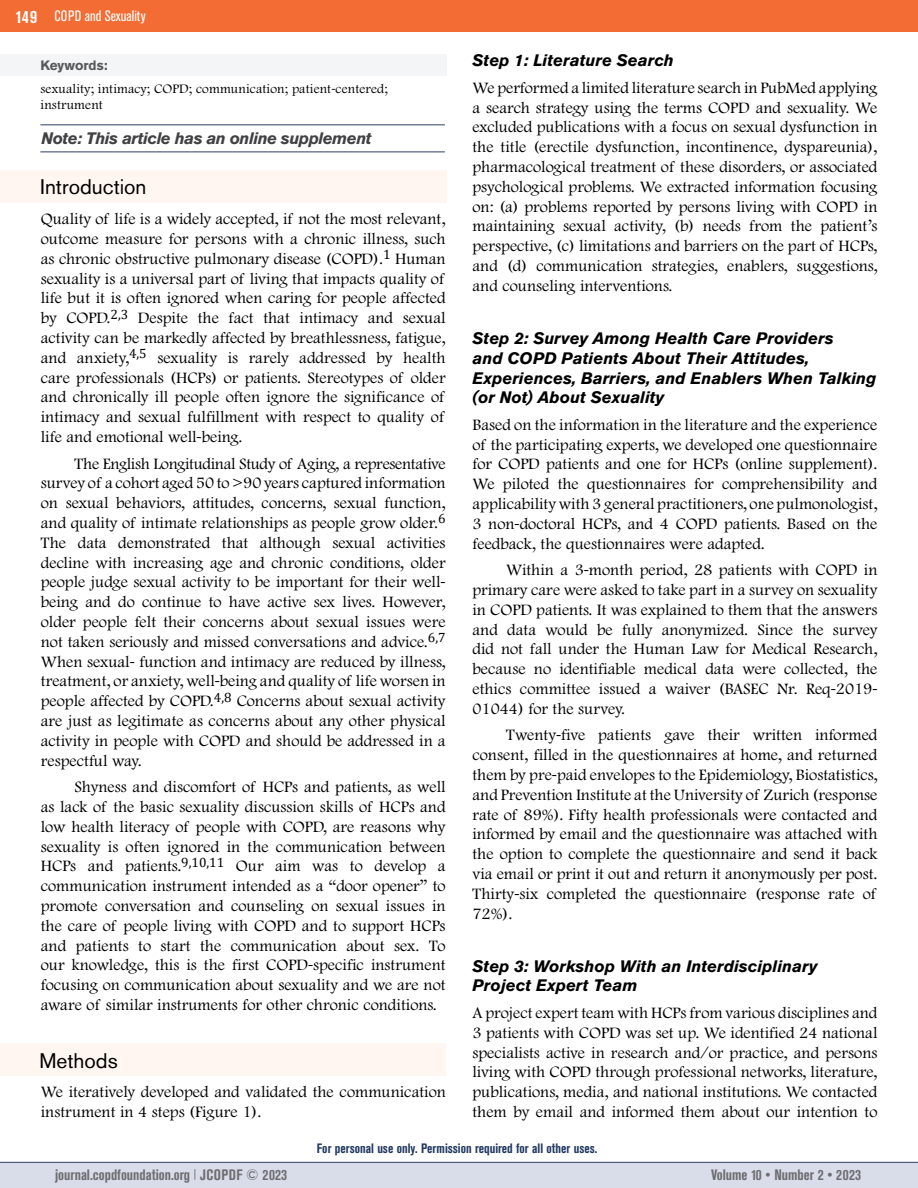
<style>
.page{position:relative;width:918px;height:1188px;background:#fff}
.page>*{position:absolute;margin:0;border:0;box-sizing:border-box;transform-origin:0 0}
.t1{font:21px "Akzidenz Grotesk BQ";color:#000101}
.t2{font:300 16.5px/19.8px "Footlight MT Pro";color:#000;text-align:justify}
.t3{font:italic 700 16.5px/19.8px "Akzidenz Grotesk BQ";color:#000}
.t4{font:italic 700 16.5px "Akzidenz Grotesk BQ";letter-spacing:-.03em;color:#414042}
.t5{font:700 condensed 15px "Akzidenz Grotesk BE";color:#6d6e71}
.t6{font:condensed 15px "Akzidenz Grotesk BE";color:#fff}
.t7{font:300 13.5px/16.2px "Footlight MT Pro";letter-spacing:.01em;color:#000}
.t8{font:700 condensed 13.5px "Akzidenz Grotesk BE";color:#213861}
.t9{font:700 13.5px "Akzidenz Grotesk BE";color:#58595b}
.s1{font-weight:700;font-size:18px}
.s2{font-family:"Myriad Pro";font-weight:400}
</style>
<div class="page">
<div style="left:0;top:1162px;width:918px;height:26px;background:#d9dce9"></div>
<div style="left:0;top:0;width:918px;height:32px;background:#f36c33"></div>
<hr style="left:0;top:1162px;width:918px;height:1px;background:#34416b">
<div style="left:0;top:170px;width:446px;height:33px;background:#fff6f1"></div>
<hr style="left:40px;top:125px;width:405px;height:1px;background:#2c3e61">
<hr style="left:40px;top:152px;width:405px;height:1px;background:#2c3e61">
<div style="left:0;top:1043px;width:446px;height:33px;background:#fff6f1"></div>
<div style="left:0;top:54px;width:446px;height:22px;background:#f4f5f7"></div>
<p class="t6" style="left:16px;top:8px;width:132px"><span class="s1">149</span> COPD and Sexuality</p>
<p class="t9" style="left:40px;top:57px;width:69px">Keywords:</p>
<p class="t3" style="left:472px;top:50px;width:203px">Step 1: Literature Search</p>
<p class="t2" style="left:472px;top:78px;width:407px">We performed a limited literature search in PubMed applying a search strategy using the terms COPD and sexuality. We excluded publications with a focus on sexual dysfunction in the title (erectile dysfunction, incontinence, dyspareunia), pharmacological treatment of these disorders, or associated psychological problems. We extracted information focusing on: (a) problems reported by persons living with COPD in maintaining sexual activity, (b) needs from the patient’s perspective, (c) limitations and barriers on the part of HCPs, and (d) communication strategies, enablers, suggestions, and counseling interventions.</p>
<p class="t3" style="left:472px;top:328px;width:405px">Step 2: Survey Among Health Care Providers<br>and COPD Patients About Their Attitudes, Experiences, Barriers, and Enablers When Talking (or Not) About Sexuality</p>
<p class="t2" style="left:472px;top:415px;width:407px">Based on the information in the literature and the experience of the participating experts, we developed one questionnaire for COPD patients and one for HCPs (online supplement).<br>We piloted the questionnaires for comprehensibility and applicability with 3 general practitioners, one pulmonologist, 3 non<span class="s2">-</span>doctoral HCPs, and 4 COPD patients. Based on the feedback, the questionnaires were adapted.</p>
<p class="t2" style="left:472px;top:561px;width:407px;text-indent:34px">Within a 3<span class="s2">-</span>month period, 28 patients with COPD in primary care were asked to take part in a survey on sexuality in COPD patients. It was explained to them that the answers and data would be fully anonymized. Since the survey did not fall under the Human Law for Medical Research, because no identifiable medical data were collected, the ethics committee issued a waiver (BASEC Nr. Req<span class="s2">-</span>2019<span class="s2">- </span>01044) for the survey.</p>
<p class="t2" style="left:472px;top:726px;width:407px;text-indent:34px">Twenty<span class="s2">-</span>five patients gave their written informed consent, filled in the questionnaires at home, and returned them by pre<span class="s2">-</span>paid envelopes to the Epidemiology, Biostatistics, and Prevention Institute at the University of Zurich (response rate of 89%). Fifty health professionals were contacted and informed by email and the questionnaire was attached with the option to complete the questionnaire and send it back via email or print it out and return it anonymously per post.<br>Thirty<span class="s2">-</span>six completed the questionnaire (response rate of 72%).</p>
<p class="t3" style="left:472px;top:956px;width:346px">Step 3: Workshop With an Interdisciplinary<br>Project Expert Team</p>
<p class="t2" style="left:472px;top:1003px;width:407px">A project expert team with HCPs from various disciplines and 3 patients with COPD was set up. We identified 24 national specialists active in research and/or practice, and persons living with COPD through professional networks, literature, publications, media, and national institutions. We contacted them by email and informed them about our intention to</p>
<p class="t7" style="left:41px;top:81px;width:349px">sexuality; intimacy; COPD; communication; patient<span class="s2">-</span>centered; instrument</p>
<p class="t4" style="left:42px;top:128px;width:332px">Note: This article has an online supplement</p>
<p class="t1" style="left:40px;top:174px;width:108px">Introduction</p>
<p class="t2" style="left:41px;top:209px;width:406px">Quality of life is a widely accepted, if not the most relevant, outcome measure for persons with a chronic illness, such as chronic obstructive pulmonary disease (COPD).<sup>1</sup> Human sexuality is a universal part of living that impacts quality of life but it is often ignored when caring for people affected by COPD.<sup>2,3</sup> Despite the fact that intimacy and sexual activity can be markedly affected by breathlessness, fatigue, and anxiety,<sup>4,5</sup> sexuality is rarely addressed by health care professionals (HCPs) or patients. Stereotypes of older and chronically ill people often ignore the significance of intimacy and sexual fulfillment with respect to quality of life and emotional well<span class="s2">-</span>being.</p>
<p class="t2" style="left:41px;top:454px;width:406px;text-indent:34px">The English Longitudinal Study of Aging, a representative survey of a cohort aged 50 to &gt;90 years captured information on sexual behaviors, attitudes, concerns, sexual function, and quality of intimate relationships as people grow older.<sup>6<br></sup>The data demonstrated that although sexual activities decline with increasing age and chronic conditions, older people judge sexual activity to be important for their well&shy;being and do continue to have active sex lives. However, older people felt their concerns about sexual issues were not taken seriously and missed conversations and advice.<sup>6,7<br></sup>When sexual<span class="s2">-</span> function and intimacy are reduced by illness, treatment, or anxiety, well<span class="s2">-</span>being and quality of life worsen in people affected by COPD.<sup>4,8</sup> Concerns about sexual activity are just as legitimate as concerns about any other physical activity in people with COPD and should be addressed in a respectful way.</p>
<p class="t2" style="left:41px;top:777px;width:406px;text-indent:34px">Shyness and discomfort of HCPs and patients, as well as lack of the basic sexuality discussion skills of HCPs and low health literacy of people with COPD, are reasons why sexuality is often ignored in the communication between HCPs and patients.<sup>9,10,11</sup> Our aim was to develop a communication instrument intended as a “door opener” to promote conversation and counseling on sexual issues in the care of people living with COPD and to support HCPs and patients to start the communication about sex. To our knowledge, this is the first COPD<span class="s2">-</span>specific instrument focusing on communication about sexuality and we are not aware of similar instruments for other chronic conditions.</p>
<p class="t1" style="left:39px;top:1048px;width:80px">Methods</p>
<p class="t2" style="left:41px;top:1083px;width:407px">We iteratively developed and validated the communication instrument in 4 steps (Figure 1).</p>
<p class="t8" style="left:317px;top:1141px;width:282px">For personal use only. Permission required for all other uses.</p>
<p class="t5" style="left:55px;top:1166px;width:234px">journal.copdfoundation.org <sup>|</sup> JCOPDF © 2023</p>
<p class="t5" style="left:711px;top:1166px;width:151px">Volume 10 • Number 2 • 2023</p>
</div>
